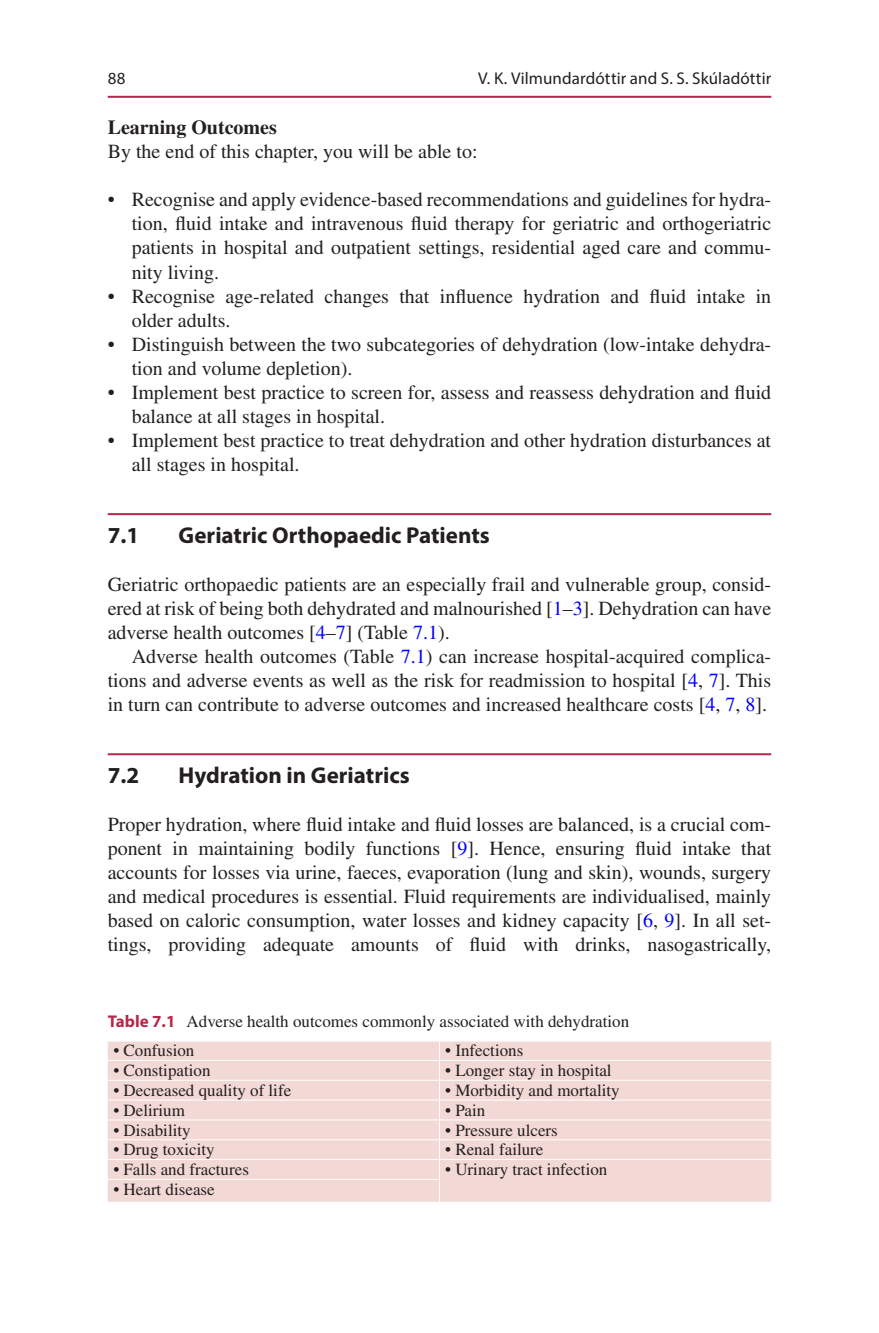
<style>
.page{position:relative;width:879px;height:1333px;background:#fff}
.page>*{position:absolute;margin:0;border:0;box-sizing:border-box;transform-origin:0 0}
.t1{font:700 23px "Myriad Pro";color:#231f20}
.t2{font:20px/24px "Times LT Std";color:#231f20;text-align:justify}
.t3{font:700 20px "Times LT Std";color:#231f20}
.t4{font:17px "Times LT Std";color:#231f20}
.t5{font:17px "Myriad Pro Regular 2";letter-spacing:.005em;color:#231f20}
.t6{font:17px "Myriad Pro";color:#231f20}
.s1{color:#00f}
.s2{font-family:"Myriad Pro";font-weight:700;color:#b6274b}
</style>
<div class="page">
<hr style="left:108px;top:513px;width:663px;height:2px;background:#b6274b">
<hr style="left:108px;top:753px;width:663px;height:2px;background:#b6274b">
<div style="left:108px;top:1041px;width:663px;height:160px;background:#f2d9d5"></div>
<hr style="left:108px;top:1059px;width:331px;height:1px;background:#fff">
<hr style="left:439px;top:1059px;width:332px;height:1px;background:#fff">
<hr style="left:108px;top:1079px;width:331px;height:1px;background:#fff">
<hr style="left:439px;top:1079px;width:332px;height:1px;background:#fff">
<hr style="left:108px;top:1099px;width:331px;height:1px;background:#fff">
<hr style="left:439px;top:1099px;width:332px;height:1px;background:#fff">
<hr style="left:108px;top:1119px;width:331px;height:1px;background:#fff">
<hr style="left:439px;top:1119px;width:332px;height:1px;background:#fff">
<hr style="left:108px;top:1139px;width:331px;height:1px;background:#fff">
<hr style="left:439px;top:1139px;width:332px;height:1px;background:#fff">
<hr style="left:108px;top:1158px;width:332px;height:1px;background:#fff">
<hr style="left:440px;top:1158px;width:331px;height:1px;background:#fff">
<hr style="left:108px;top:1178px;width:332px;height:1px;background:#fff">
<svg style="left:439px;top:1041px;width:1px;height:160px"></svg>
<hr style="left:108px;top:96px;width:663px;height:2px;background:#b6274b">
<p class="t5" style="left:478px;top:68px;width:294px">V. K. Vilmundardóttir and S. S. Skúladóttir</p>
<p class="t6" style="left:108px;top:68px;width:19px">88</p>
<p class="t3" style="left:108px;top:116px;width:171px">Learning Outcomes</p>
<p class="t2" style="left:108px;top:140px;width:371px">By the end of this chapter, you will be able to:</p>
<p class="t2" style="left:132px;top:188px;width:641px;text-indent:-24px">• Recognise and apply evidence-based recommendations and guidelines for hydra&shy;tion, fluid intake and intravenous fluid therapy for geriatric and orthogeriatric patients in hospital and outpatient settings, residential aged care and commu&shy;nity living.</p>
<p class="t2" style="left:132px;top:284px;width:641px;text-indent:-24px">• Recognise age-related changes that influence hydration and fluid intake in older adults.</p>
<p class="t2" style="left:132px;top:332px;width:641px;text-indent:-24px">• Distinguish between the two subcategories of dehydration (low-intake dehydra&shy;tion and volume depletion).</p>
<p class="t2" style="left:132px;top:380px;width:641px;text-indent:-24px">• Implement best practice to screen for, assess and reassess dehydration and fluid balance at all stages in hospital.</p>
<p class="t2" style="left:132px;top:428px;width:641px;text-indent:-24px">• Implement best practice to treat dehydration and other hydration disturbances at all stages in hospital.</p>
<p class="t1" style="left:108px;top:520px;width:33px">7.1</p>
<p class="t1" style="left:179px;top:520px;width:313px">Geriatric Orthopaedic Patients</p>
<p class="t2" style="left:108px;top:572px;width:665px">Geriatric orthopaedic patients are an especially frail and vulnerable group, consid&shy;ered at risk of being both dehydrated and malnourished [<span class="s1">1</span>–<span class="s1">3</span>]. Dehydration can have adverse health outcomes [<span class="s1">4</span>–<span class="s1">7</span>] (Table <span class="s1">7.1</span>).</p>
<p class="t2" style="left:108px;top:644px;width:665px;text-indent:24px">Adverse health outcomes (Table <span class="s1">7.1</span>) can increase hospital-acquired complica&shy;tions and adverse events as well as the risk for readmission to hospital [<span class="s1">4</span>, <span class="s1">7</span>]. This in turn can contribute to adverse outcomes and increased healthcare costs [<span class="s1">4</span>, <span class="s1">7</span>, <span class="s1">8</span>].</p>
<p class="t1" style="left:108px;top:760px;width:33px">7.2</p>
<p class="t1" style="left:179px;top:760px;width:233px">Hydration in Geriatrics</p>
<p class="t2" style="left:108px;top:812px;width:665px">Proper hydration, where fluid intake and fluid losses are balanced, is a crucial com&shy;ponent in maintaining bodily functions [<span class="s1">9</span>]. Hence, ensuring fluid intake that accounts for losses via urine, faeces, evaporation (lung and skin), wounds, surgery and medical procedures is essential. Fluid requirements are individualised, mainly based on caloric consumption, water losses and kidney capacity [<span class="s1">6</span>, <span class="s1">9</span>]. In all set&shy;tings, providing adequate amounts of fluid with drinks, nasogastrically,</p>
<p class="t4" style="left:108px;top:1012px;width:523px"><span class="s2">Table 7.1</span> Adverse health outcomes commonly associated with dehydration</p>
<p class="t4" style="left:113px;top:1041px;width:83px">• Confusion</p>
<p class="t4" style="left:445px;top:1041px;width:80px">• Infections</p>
<p class="t4" style="left:113px;top:1060px;width:99px">• Constipation</p>
<p class="t4" style="left:445px;top:1060px;width:168px">• Longer stay in hospital</p>
<p class="t4" style="left:113px;top:1080px;width:179px">• Decreased quality of life</p>
<p class="t4" style="left:445px;top:1080px;width:176px">• Morbidity and mortality</p>
<p class="t4" style="left:113px;top:1100px;width:73px">• Delirium</p>
<p class="t4" style="left:445px;top:1100px;width:42px">• Pain</p>
<p class="t4" style="left:113px;top:1120px;width:79px">• Disability</p>
<p class="t4" style="left:445px;top:1120px;width:114px">• Pressure ulcers</p>
<p class="t4" style="left:113px;top:1140px;width:103px">• Drug toxicity</p>
<p class="t4" style="left:445px;top:1140px;width:100px">• Renal failure</p>
<p class="t4" style="left:113px;top:1159px;width:137px">• Falls and fractures</p>
<p class="t4" style="left:445px;top:1159px;width:164px">• Urinary tract infection</p>
<p class="t4" style="left:113px;top:1179px;width:103px">• Heart disease</p>
</div>
